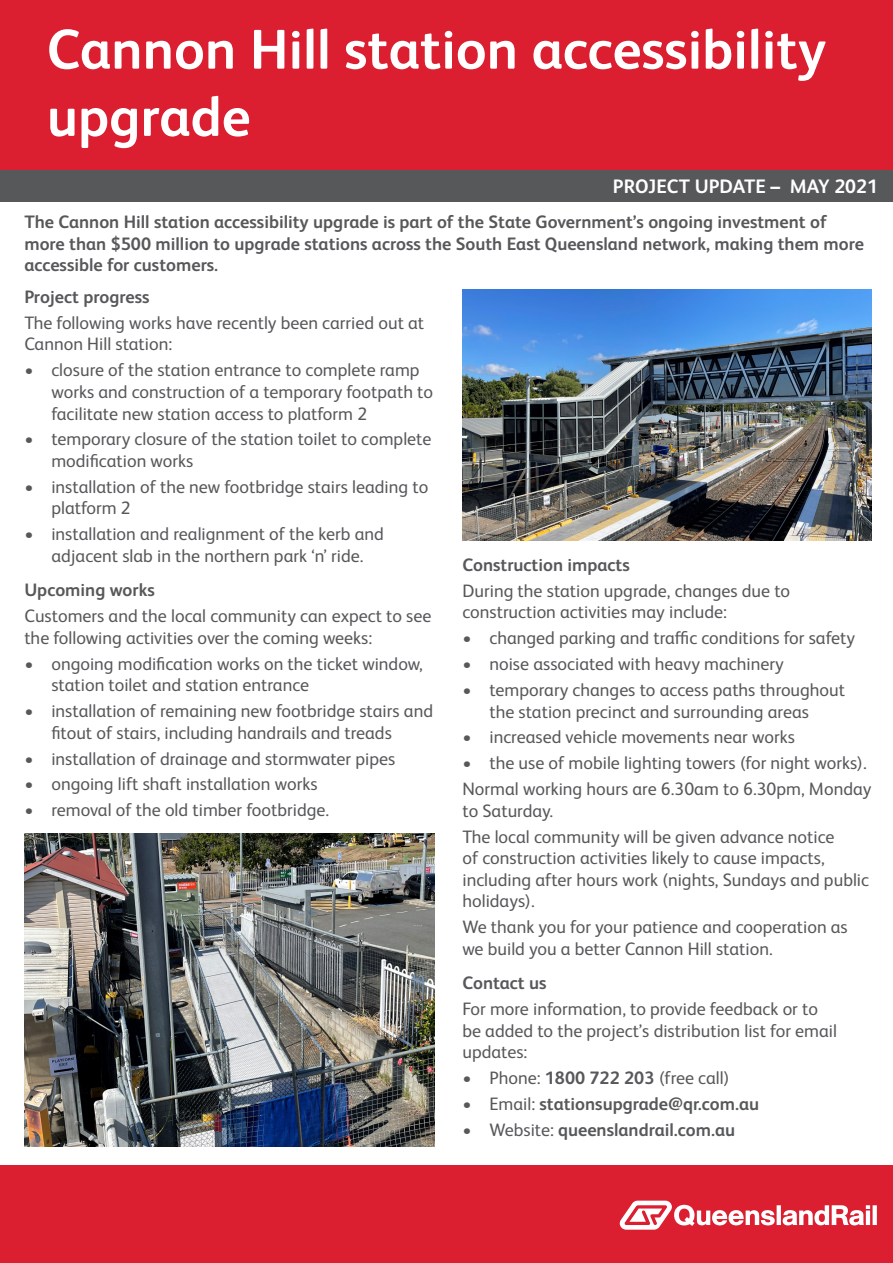
<style>
.page{position:relative;width:893px;height:1263px;background:#fff}
.page>*{position:absolute;margin:0;border:0;box-sizing:border-box;transform-origin:0 0}
.t1{font:700 56.1px/67.2px "FS Albert Pro";color:#fff}
.t2{font:700 19.5px "FS Albert Pro";color:#fff}
.t3{font:18px/21.6px "FS Albert Pro";color:#57585a}
.t4{font:700 18px/21.6px "FS Albert Pro";color:#57585a}
.s1{font-weight:700}
.s2{font-weight:400}
</style>
<div class="page">
<div style="left:0;top:170px;width:893px;height:32px;background:#57585a"></div>
<div style="left:0;top:0;width:893px;height:170px;background:#db1e30"></div>
<div style="left:0;top:1165px;width:893px;height:98px;background:#db1e30"></div>
<svg style="left:620px;top:1200px;width:257px;height:30px"></svg>
<img style="left:462px;top:289px;width:410px;height:252px">
<img style="left:24px;top:833px;width:411px;height:313px">
<h1 class="t1" style="left:47px;top:13px;width:781px">Cannon Hill station accessibility upgrade</h1>
<p class="t2" style="left:613px;top:172px;width:267px">PROJECT UPDATE – MAY 2021</p>
<p class="t4" style="left:24px;top:210px;width:841px">The Cannon Hill station accessibility upgrade is part of the State Government’s ongoing investment of more than $500 million to upgrade stations across the South East Queensland network, making them more accessible for customers.</p>
<p class="t4" style="left:24px;top:285px;width:127px">Project progress</p>
<p class="t3" style="left:24px;top:311px;width:401px">The following works have recently been carried out at<br>Cannon Hill station:</p>
<p class="t3" style="left:51px;top:358px;width:383px;text-indent:-27px">• closure of the station entrance to complete ramp works and construction of a temporary footpath to facilitate new station access to platform 2</p>
<p class="t3" style="left:51px;top:427px;width:382px;text-indent:-27px">• temporary closure of the station toilet to complete modification works</p>
<p class="t3" style="left:51px;top:474px;width:378px;text-indent:-27px">• installation of the new footbridge stairs leading to platform 2</p>
<p class="t3" style="left:24px;top:522px;width:361px;text-align:center">• installation and realignment of the kerb and adjacent slab in the northern park ‘n’ ride.</p>
<p class="t4" style="left:24px;top:578px;width:132px">Upcoming works</p>
<p class="t3" style="left:24px;top:604px;width:409px">Customers and the local community can expect to see the following activities over the coming weeks:</p>
<p class="t3" style="left:51px;top:651px;width:373px;text-indent:-27px">• ongoing modification works on the ticket window, station toilet and station entrance</p>
<p class="t3" style="left:51px;top:699px;width:383px;text-indent:-27px">• installation of remaining new footbridge stairs and fitout of stairs, including handrails and treads</p>
<p class="t3" style="left:24px;top:746px;width:373px">• installation of drainage and stormwater pipes</p>
<p class="t3" style="left:24px;top:772px;width:295px">• ongoing lift shaft installation works</p>
<p class="t3" style="left:24px;top:798px;width:306px">• removal of the old timber footbridge.</p>
<p class="t4" style="left:462px;top:553px;width:169px">Construction impacts</p>
<p class="t3" style="left:462px;top:578px;width:329px">During the station upgrade, changes due to construction activities may include:</p>
<p class="t3" style="left:462px;top:626px;width:394px">• changed parking and traffic conditions for safety</p>
<p class="t3" style="left:462px;top:652px;width:323px">• noise associated with heavy machinery</p>
<p class="t3" style="left:462px;top:678px;width:384px;text-align:center">• temporary changes to access paths throughout the station precinct and surrounding areas</p>
<p class="t3" style="left:462px;top:725px;width:334px">• increased vehicle movements near works</p>
<p class="t3" style="left:462px;top:751px;width:406px">• the use of mobile lighting towers (for night works).</p>
<p class="t3" style="left:462px;top:777px;width:410px">Normal working hours are 6.30am to 6.30pm, Monday to Saturday.</p>
<p class="t3" style="left:462px;top:824px;width:408px">The local community will be given advance notice<br>of construction activities likely to cause impacts, including after hours work (nights, Sundays and public holidays).</p>
<p class="t3" style="left:462px;top:915px;width:387px">We thank you for your patience and cooperation as we build you a better Cannon Hill station.</p>
<p class="t4" style="left:462px;top:971px;width:86px">Contact us</p>
<p class="t3" style="left:462px;top:997px;width:376px">For more information, to provide feedback or to be added to the project’s distribution list for email updates:</p>
<p class="t3" style="left:462px;top:1066px;width:269px">• Phone: <span class="s1">1800 722 203</span> (free call)</p>
<p class="t4" style="left:462px;top:1092px;width:298px"><span class="s2">• Email:</span> stationsupgrade@qr.com.au</p>
<p class="t4" style="left:462px;top:1118px;width:274px"><span class="s2">• Website:</span> queenslandrail.com.au</p>
</div>
